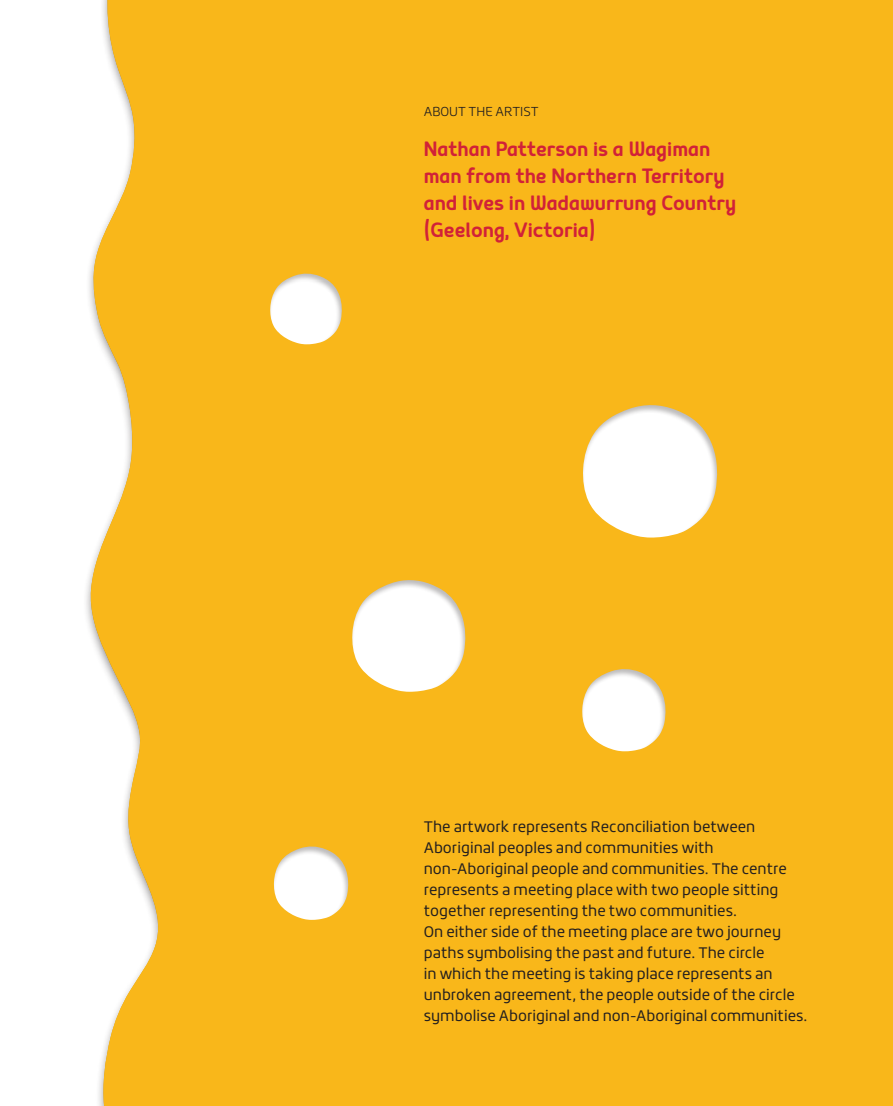
<style>
.page{position:relative;width:893px;height:1106px;background:#fff}
.page>*{position:absolute;margin:0;border:0;box-sizing:border-box;transform-origin:0 0}
.Body_Small{font:25.5px/27px "Mairy Regular 5";color:#d12138}
.Body_Small-2{font:15px/21px "Roihu";color:#231f20}
.Body_Small-3{font:300 12.75px "Roihu";color:#231f20}
</style>
<div class="page">
<div style="left:196px;top:0;width:697px;height:1106px;background:#f9b71a"></div>
<div style="left:0;top:0;width:196px;height:1106px;background:#231f20;opacity:.58"></div>
<p class="Body_Small-3" style="left:424px;top:104px;width:116px">ABOUT THE ARTIST</p>
<p class="Body_Small" style="left:424px;top:134px;width:314px">Nathan Patterson is a Wagiman man from the Northern Territory and lives in Wadawurrung Country (Geelong, Victoria)</p>
<p class="Body_Small-2" style="left:424px;top:816px;width:385px">The artwork represents Reconciliation between Aboriginal peoples and communities with non-Aboriginal people and communities. The centre represents a meeting place with two people sitting together representing the two communities.<br>On either side of the meeting place are two journey paths symbolising the past and future. The circle<br>in which the meeting is taking place represents an unbroken agreement, the people outside of the circle symbolise Aboriginal and non-Aboriginal communities.</p>
</div>
